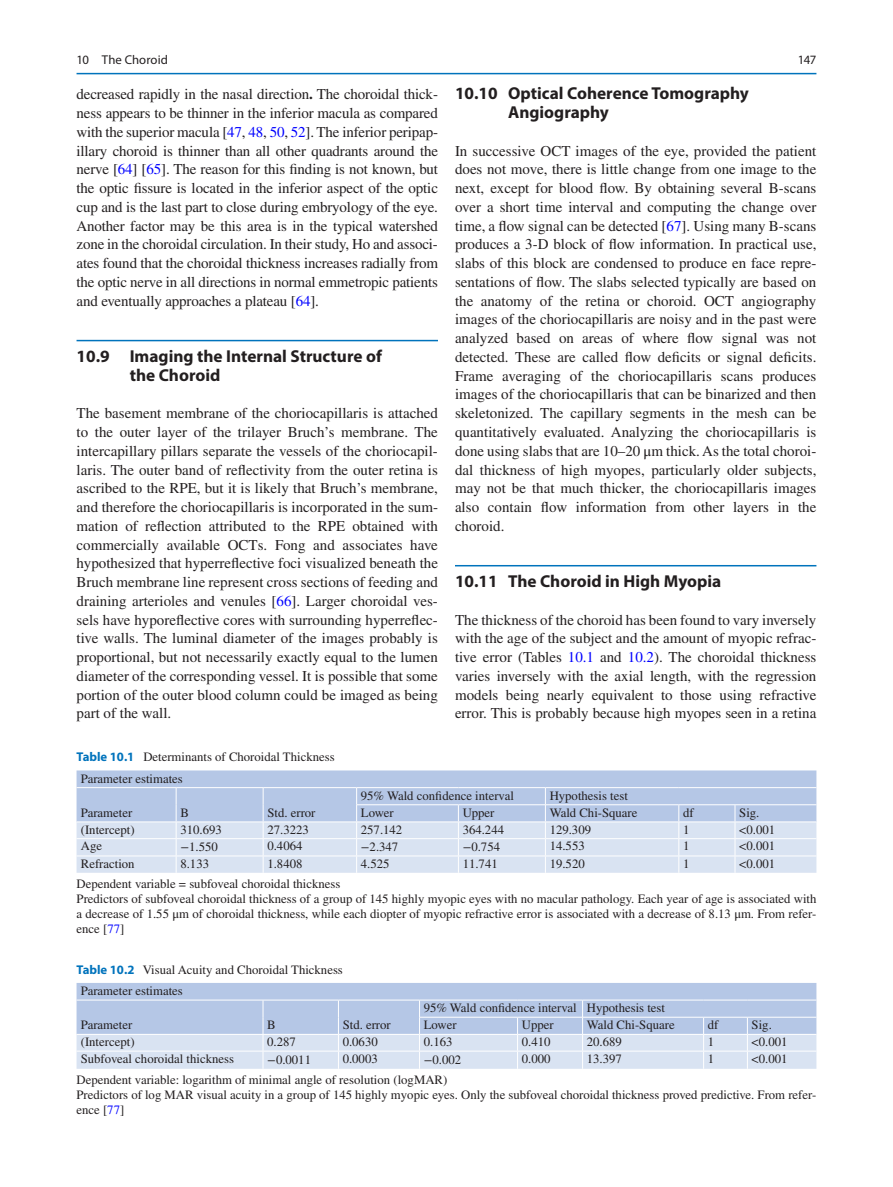
<style>
.page{position:relative;width:893px;height:1187px;background:#fff}
.page>*{position:absolute;margin:0;border:0;box-sizing:border-box;transform-origin:0 0}
.t1{font:700 17.25px/18.8px "Myriad Pro";color:#231f20}
.t2{font:15px/18.8px "Times LT Std";color:#231f20;text-align:justify}
.t3{font:12.75px/15px "Times LT Std";color:#231f20}
.t4{font:12.75px "Myriad Pro Regular 3";letter-spacing:.01em;color:#231f20}
.t5{font:12.75px "Myriad Pro";color:#231f20}
.s1{font-weight:700}
.s2{color:#00f}
.s3{font-family:"STIX General"}
.s4{font-family:"Myriad Pro";font-weight:700;color:#0073bc}
</style>
<div class="page">
<hr style="left:77px;top:340px;width:361px;height:1px;background:#0073bc">
<hr style="left:455px;top:565px;width:361px;height:1px;background:#0073bc">
<svg style="left:77px;top:770px;width:739px;height:102px;background:#c9d7ec"></svg>
<svg style="left:77px;top:983px;width:739px;height:85px;background:#c5d4eb"></svg>
<hr style="left:77px;top:73px;width:739px;height:1px;background:#0073bc">
<p class="t4" style="left:77px;top:52px;width:93px">10 The Choroid</p>
<p class="t2" style="left:77px;top:85px;width:363px">decreased rapidly in the nasal direction<span class="s1">.</span> The choroidal thick&shy;ness appears to be thinner in the inferior macula as compared with the superior macula [<span class="s2">47</span>, <span class="s2">48</span>, <span class="s2">50</span>, <span class="s2">52</span>]. The inferior peripap&shy;illary choroid is thinner than all other quadrants around the nerve [<span class="s2">64</span>] [<span class="s2">65</span>]. The reason for this finding is not known, but the optic fissure is located in the inferior aspect of the optic cup and is the last part to close during embryology of the eye.<br>Another factor may be this area is in the typical watershed zone in the choroidal circulation. In their study, Ho and associ&shy;ates found that the choroidal thickness increases radially from the optic nerve in all directions in normal emmetropic patients and eventually approaches a plateau [<span class="s2">64</span>].</p>
<p class="t1" style="left:130px;top:346px;width:254px;text-indent:-53px">10.9 Imaging the Internal Structure of the Choroid</p>
<p class="t2" style="left:77px;top:404px;width:363px">The basement membrane of the choriocapillaris is attached to the outer layer of the trilayer Bruch’s membrane. The intercapillary pillars separate the vessels of the choriocapil&shy;laris. The outer band of reflectivity from the outer retina is ascribed to the RPE, but it is likely that Bruch’s membrane, and therefore the choriocapillaris is incorporated in the sum&shy;mation of reflection attributed to the RPE obtained with commercially available OCTs. Fong and associates have hypothesized that hyperreflective foci visualized beneath the Bruch membrane line represent cross sections of feeding and draining arterioles and venules [<span class="s2">66</span>]. Larger choroidal ves&shy;sels have hyporeflective cores with surrounding hyperreflec&shy;tive walls. The luminal diameter of the images probably is proportional, but not necessarily exactly equal to the lumen diameter of the corresponding vessel. It is possible that some portion of the outer blood column could be imaged as being part of the wall.</p>
<p class="t5" style="left:798px;top:52px;width:20px">147</p>
<p class="t1" style="left:508px;top:84px;width:242px;text-indent:-53px">10.10 Optical Coherence Tomography<br>Angiography</p>
<p class="t2" style="left:455px;top:141px;width:363px">In successive OCT images of the eye, provided the patient does not move, there is little change from one image to the next, except for blood flow. By obtaining several B-scans over a short time interval and computing the change over time, a flow signal can be detected [<span class="s2">67</span>]. Using many B-scans produces a 3-D block of flow information. In practical use, slabs of this block are condensed to produce en face repre&shy;sentations of flow. The slabs selected typically are based on the anatomy of the retina or choroid. OCT angiography images of the choriocapillaris are noisy and in the past were analyzed based on areas of where flow signal was not detected. These are called flow deficits or signal deficits.<br>Frame averaging of the choriocapillaris scans produces images of the choriocapillaris that can be binarized and then skeletonized. The capillary segments in the mesh can be quantitatively evaluated. Analyzing the choriocapillaris is done using slabs that are 10–20 <span class="s3">μ</span>m thick. As the total choroi&shy;dal thickness of high myopes, particularly older subjects, may not be that much thicker, the choriocapillaris images also contain flow information from other layers in the choroid.</p>
<p class="t1" style="left:455px;top:571px;width:268px">10.11 The Choroid in High Myopia</p>
<p class="t2" style="left:455px;top:610px;width:363px">The thickness of the choroid has been found to vary inversely with the age of the subject and the amount of myopic refrac&shy;tive error (Tables <span class="s2">10.1</span> and <span class="s2">10.2</span>). The choroidal thickness varies inversely with the axial length, with the regression models being nearly equivalent to those using refractive error. This is probably because high myopes seen in a retina</p>
<p class="t3" style="left:81px;top:746px;width:255px;line-height:21.1px;text-indent:-4px"><span class="s4">Table 10.1</span> Determinants of Choroidal Thickness<br>Parameter estimates</p>
<p class="t3" style="left:81px;top:805px;width:53px">Parameter</p>
<p class="t3" style="left:180px;top:805px;width:10px">B</p>
<p class="t3" style="left:267px;top:805px;width:50px">Std. error</p>
<p class="t3" style="left:361px;top:787px;width:155px">95% Wald confidence interval</p>
<p class="t3" style="left:550px;top:787px;width:80px">Hypothesis test</p>
<p class="t3" style="left:361px;top:805px;width:34px">Lower</p>
<p class="t3" style="left:463px;top:805px;width:33px">Upper</p>
<p class="t3" style="left:550px;top:805px;width:89px">Wald Chi-Square</p>
<p class="t3" style="left:683px;top:805px;width:12px">df</p>
<p class="t3" style="left:739px;top:805px;width:22px">Sig.</p>
<p class="t3" style="left:81px;top:822px;width:55px">(Intercept)</p>
<p class="t3" style="left:180px;top:822px;width:43px">310.693</p>
<p class="t3" style="left:267px;top:822px;width:43px">27.3223</p>
<p class="t3" style="left:361px;top:822px;width:43px">257.142</p>
<p class="t3" style="left:463px;top:822px;width:43px">364.244</p>
<p class="t3" style="left:550px;top:822px;width:43px">129.309</p>
<p class="t3" style="left:683px;top:822px;width:8px">1</p>
<p class="t3" style="left:739px;top:822px;width:37px">&lt;0.001</p>
<p class="t3" style="left:81px;top:838px;width:23px">Age</p>
<p class="t3" style="left:180px;top:839px;width:39px"><span class="s3">−</span>1.550</p>
<p class="t3" style="left:267px;top:838px;width:37px">0.4064</p>
<p class="t3" style="left:361px;top:839px;width:39px"><span class="s3">−</span>2.347</p>
<p class="t3" style="left:463px;top:839px;width:39px"><span class="s3">−</span>0.754</p>
<p class="t3" style="left:550px;top:838px;width:37px">14.553</p>
<p class="t3" style="left:683px;top:838px;width:8px">1</p>
<p class="t3" style="left:739px;top:838px;width:37px">&lt;0.001</p>
<p class="t3" style="left:81px;top:855px;width:55px">Refraction</p>
<p class="t3" style="left:180px;top:855px;width:30px">8.133</p>
<p class="t3" style="left:267px;top:855px;width:37px">1.8408</p>
<p class="t3" style="left:361px;top:855px;width:30px">4.525</p>
<p class="t3" style="left:463px;top:855px;width:37px">11.741</p>
<p class="t3" style="left:550px;top:855px;width:37px">19.520</p>
<p class="t3" style="left:683px;top:855px;width:8px">1</p>
<p class="t3" style="left:739px;top:855px;width:37px">&lt;0.001</p>
<p class="t3" style="left:77px;top:875px;width:741px">Dependent variable = subfoveal choroidal thickness<br>Predictors of subfoveal choroidal thickness of a group of 145 highly myopic eyes with no macular pathology. Each year of age is associated with a decrease of 1.55 <span class="s3">μ</span>m of choroidal thickness, while each diopter of myopic refractive error is associated with a decrease of 8.13 <span class="s3">μ</span>m. From refer&shy;ence [<span class="s2">77</span>]</p>
<p class="t3" style="left:81px;top:958px;width:264px;line-height:21.1px;text-indent:-4px"><span class="s4">Table 10.2</span> Visual Acuity and Choroidal Thickness<br>Parameter estimates</p>
<p class="t3" style="left:81px;top:1017px;width:53px">Parameter</p>
<p class="t3" style="left:267px;top:1017px;width:10px">B</p>
<p class="t3" style="left:343px;top:1017px;width:50px">Std. error</p>
<p class="t3" style="left:424px;top:999px;width:243px;line-height:17.1px">95% Wald confidence interval Hypothesis test<br>Lower</p>
<p class="t3" style="left:522px;top:1017px;width:33px">Upper</p>
<p class="t3" style="left:587px;top:1017px;width:89px">Wald Chi-Square</p>
<p class="t3" style="left:708px;top:1017px;width:12px">df</p>
<p class="t3" style="left:752px;top:1017px;width:22px">Sig.</p>
<p class="t3" style="left:81px;top:1034px;width:55px">(Intercept)</p>
<p class="t3" style="left:267px;top:1034px;width:30px">0.287</p>
<p class="t3" style="left:343px;top:1034px;width:37px">0.0630</p>
<p class="t3" style="left:424px;top:1034px;width:30px">0.163</p>
<p class="t3" style="left:522px;top:1034px;width:30px">0.410</p>
<p class="t3" style="left:587px;top:1034px;width:37px">20.689</p>
<p class="t3" style="left:708px;top:1034px;width:8px">1</p>
<p class="t3" style="left:752px;top:1034px;width:37px">&lt;0.001</p>
<p class="t3" style="left:81px;top:1050px;width:155px">Subfoveal choroidal thickness</p>
<p class="t3" style="left:267px;top:1051px;width:45px"><span class="s3">−</span>0.0011</p>
<p class="t3" style="left:343px;top:1050px;width:37px">0.0003</p>
<p class="t3" style="left:424px;top:1051px;width:39px"><span class="s3">−</span>0.002</p>
<p class="t3" style="left:522px;top:1050px;width:30px">0.000</p>
<p class="t3" style="left:587px;top:1050px;width:37px">13.397</p>
<p class="t3" style="left:708px;top:1050px;width:8px">1</p>
<p class="t3" style="left:752px;top:1050px;width:37px">&lt;0.001</p>
<p class="t3" style="left:77px;top:1071px;width:741px">Dependent variable: logarithm of minimal angle of resolution (logMAR)<br>Predictors of log MAR visual acuity in a group of 145 highly myopic eyes. Only the subfoveal choroidal thickness proved predictive. From refer&shy;ence [<span class="s2">77</span>]</p>
</div>
